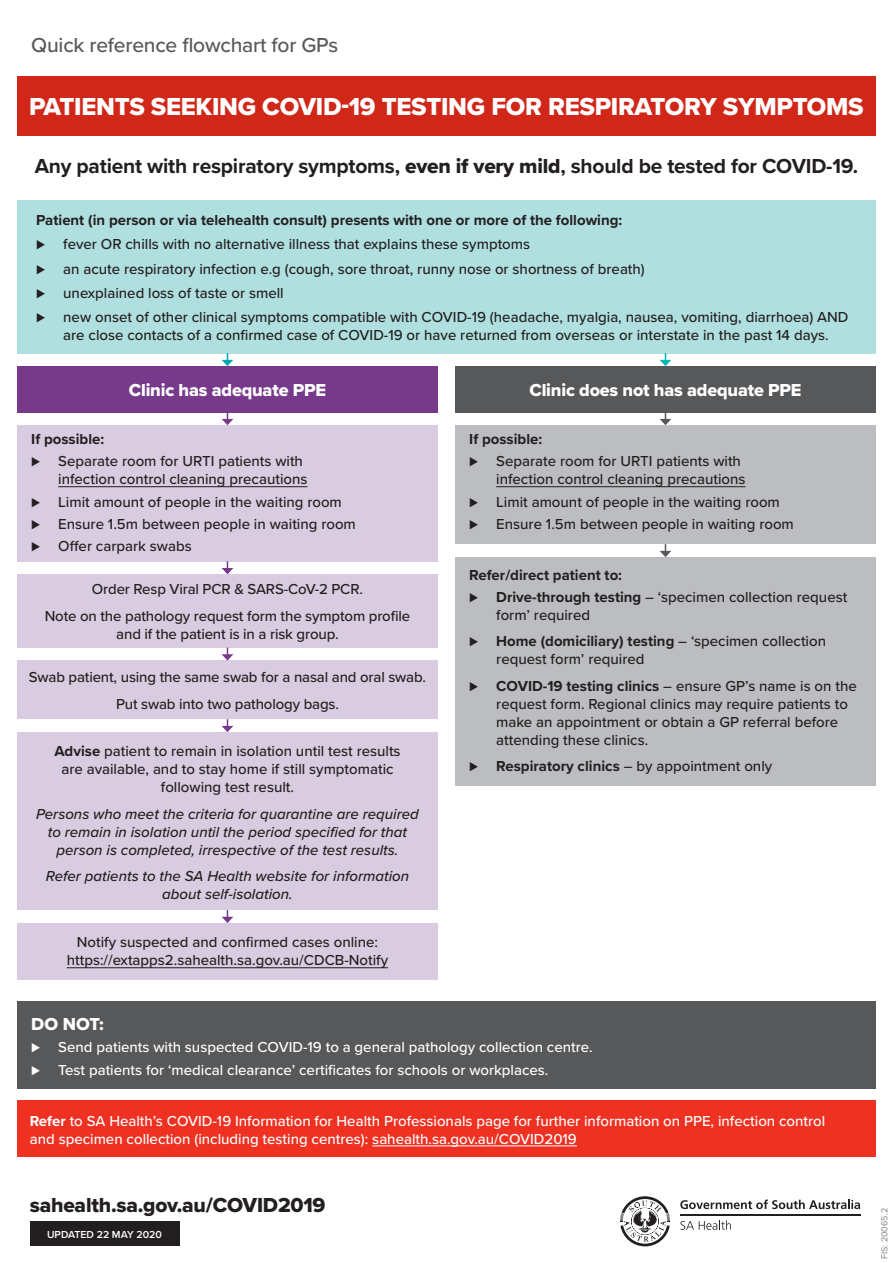
<style>
.page{position:relative;width:893px;height:1263px;background:#fff}
.page>*{position:absolute;margin:0;border:0;box-sizing:border-box;transform-origin:0 0}
.t1{font:25.5px "Proxima Nova Extrabld";letter-spacing:-.01em;color:#fff}
.t2{font:700 21px "Proxima Nova";letter-spacing:-.01em;color:#231f20}
.t3{font:500 21px "Proxima Nova";letter-spacing:-.01em;color:#57585a}
.t4{font:21px "Proxima Nova Extrabld";letter-spacing:-.01em;color:#231f20}
.t5{font:18px "Proxima Nova Extrabld";letter-spacing:-.01em;color:#fff}
.t6{font:500 15px/18px "Proxima Nova";color:#231f20;text-align:center}
.t7{font:500 15px/18px "Proxima Nova";color:#fff}
.t8{font:italic 500 15px/18px "Proxima Nova";color:#231f20;text-align:center}
.t9{font:700 15px "Proxima Nova";color:#231f20}
.t10{font:600 10.5px "Proxima Nova";color:#fff}
.t11{font:9px "Proxima Nova";color:#808285}
.s1{font-family:"Proxima Nova Extrabld";font-weight:400}
.s2{font-weight:700}
</style>
<div class="page">
<div style="left:17px;top:1101px;width:859px;height:56px;background:#ef3122"></div>
<div style="left:17px;top:1001px;width:859px;height:88px;background:#57585a"></div>
<div style="left:17px;top:366px;width:421px;height:46px;background:#773a8b"></div>
<div style="left:17px;top:76px;width:859px;height:60px;background:#d02719"></div>
<div style="left:455px;top:366px;width:421px;height:46px;background:#57585a"></div>
<div style="left:17px;top:200px;width:859px;height:153px;background:#b0dfe0"></div>
<hr style="left:680px;top:1214px;width:180px;height:2px;background:#231f20">
<svg style="left:680px;top:1199px;width:180px;height:10px"></svg>
<svg style="left:680px;top:1220px;width:51px;height:10px"></svg>
<svg style="left:620px;top:1196px;width:50px;height:50px"></svg>
<div style="left:30px;top:1221px;width:149px;height:25px;background:#231f20"></div>
<div style="left:17px;top:425px;width:421px;height:136px;background:#d9cce0"></div>
<div style="left:17px;top:574px;width:421px;height:73px;background:#d9cce0"></div>
<div style="left:17px;top:732px;width:421px;height:178px;background:#d9cce0"></div>
<div style="left:17px;top:661px;width:421px;height:58px;background:#d9cce0"></div>
<svg style="left:222px;top:412px;width:11px;height:13px"></svg>
<svg style="left:222px;top:561px;width:11px;height:13px"></svg>
<svg style="left:222px;top:719px;width:11px;height:13px"></svg>
<svg style="left:222px;top:647px;width:11px;height:14px"></svg>
<div style="left:17px;top:923px;width:421px;height:56px;background:#d9cce0"></div>
<svg style="left:222px;top:910px;width:11px;height:13px"></svg>
<div style="left:455px;top:425px;width:421px;height:119px;background:#bcbdc0"></div>
<svg style="left:660px;top:412px;width:11px;height:13px"></svg>
<div style="left:455px;top:557px;width:421px;height:228px;background:#bcbdc0"></div>
<svg style="left:660px;top:544px;width:11px;height:13px"></svg>
<svg style="left:222px;top:353px;width:11px;height:13px"></svg>
<svg style="left:660px;top:353px;width:11px;height:13px"></svg>
<hr style="left:372px;top:1145px;width:205px;height:1px;background:#fff">
<hr style="left:58px;top:486px;width:249px;height:1px;background:#231f20">
<hr style="left:67px;top:967px;width:321px;height:1px;background:#231f20">
<hr style="left:496px;top:486px;width:249px;height:1px;background:#231f20">
<p class="t3" style="left:31px;top:29px;width:309px">Quick reference flowchart for GPs</p>
<p class="t1" style="left:29px;top:88px;width:836px">PATIENTS SEEKING COVID-19 TESTING FOR RESPIRATORY SYMPTOMS</p>
<p class="t2" style="left:35px;top:151px;width:825px">Any patient with respiratory symptoms, <span class="s1">even if very mild</span>, should be tested for COVID-19.</p>
<p class="t9" style="left:36px;top:209px;width:587px">Patient (in person or via telehealth consult) presents with one or more of the following:</p>
<p class="t6" style="left:36px;top:235px;width:495px">⊲ fever OR chills with no alternative illness that explains these symptoms</p>
<p class="t6" style="left:36px;top:259px;width:610px">⊲ an acute respiratory infection e.g (cough, sore throat, runny nose or shortness of breath)</p>
<p class="t6" style="left:36px;top:283px;width:249px">⊲ unexplained loss of taste or smell</p>
<p class="t6" style="left:36px;top:308px;width:814px">⊲ new onset of other clinical symptoms compatible with COVID-19 (headache, myalgia, nausea, vomiting, diarrhoea) AND are close contacts of a confirmed case of COVID-19 or have returned from overseas or interstate in the past 14 days.</p>
<p class="t5" style="left:129px;top:377px;width:199px">Clinic has adequate PPE</p>
<p class="t9" style="left:31px;top:428px;width:74px">If possible:</p>
<p class="t6" style="left:31px;top:452px;width:278px;text-align:right">⊲ Separate room for URTI patients with infection control cleaning precautions</p>
<p class="t6" style="left:31px;top:492px;width:312px">⊲ Limit amount of people in the waiting room</p>
<p class="t6" style="left:31px;top:514px;width:326px">⊲ Ensure 1.5m between people in waiting room</p>
<p class="t6" style="left:31px;top:537px;width:162px">⊲ Offer carpark swabs</p>
<p class="t6" style="left:92px;top:580px;width:273px">Order Resp Viral PCR &amp; SARS-CoV-2 PCR.</p>
<p class="t6" style="left:45px;top:606px;width:367px">Note on the pathology request form the symptom profile and if the patient is in a risk group.</p>
<p class="t6" style="left:29px;top:667px;width:399px">Swab patient, using the same swab for a nasal and oral swab.</p>
<p class="t6" style="left:116px;top:694px;width:224px">Put swab into two pathology bags.</p>
<p class="t6" style="left:54px;top:742px;width:348px"><span class="s2">Advise</span> patient to remain in isolation until test results are available, and to stay home if still symptomatic following test result.</p>
<p class="t8" style="left:36px;top:804px;width:384px">Persons who meet the criteria for quarantine are required to remain in isolation until the period specified for that person is completed, irrespective of the test results.</p>
<p class="t8" style="left:46px;top:867px;width:365px">Refer patients to the SA Health website for information about self-isolation.</p>
<p class="t6" style="left:67px;top:933px;width:323px">Notify suspected and confirmed cases online: https://extapps2.sahealth.sa.gov.au/CDCB-Notify</p>
<p class="t5" style="left:529px;top:377px;width:274px">Clinic does not has adequate PPE</p>
<p class="t9" style="left:469px;top:428px;width:74px">If possible:</p>
<p class="t6" style="left:469px;top:452px;width:278px;text-align:right">⊲ Separate room for URTI patients with infection control cleaning precautions</p>
<p class="t6" style="left:469px;top:492px;width:312px">⊲ Limit amount of people in the waiting room</p>
<p class="t6" style="left:469px;top:514px;width:326px">⊲ Ensure 1.5m between people in waiting room</p>
<p class="t9" style="left:469px;top:563px;width:154px">Refer/direct patient to:</p>
<p class="t6" style="left:496px;top:587px;width:353px;text-align:left;text-indent:-27px">⊲ <span class="s2">Drive-through testing</span> – ‘specimen collection request form’ required</p>
<p class="t6" style="left:496px;top:632px;width:331px;text-align:left;text-indent:-27px">⊲ <span class="s2">Home (domiciliary) testing</span> – ‘specimen collection request form’ required</p>
<p class="t6" style="left:496px;top:676px;width:362px;text-align:left;text-indent:-27px">⊲ <span class="s2">COVID-19 testing clinics</span> – ensure GP’s name is on the request form. Regional clinics may require patients to make an appointment or obtain a GP referral before attending these clinics.</p>
<p class="t6" style="left:469px;top:757px;width:304px">⊲ <span class="s2">Respiratory clinics</span> – by appointment only</p>
<p class="t5" style="left:31px;top:1010px;width:74px">DO NOT:</p>
<p class="t7" style="left:31px;top:1038px;width:563px">⊲ Send patients with suspected COVID-19 to a general pathology collection centre.</p>
<p class="t7" style="left:31px;top:1060px;width:519px">⊲ Test patients for ‘medical clearance’ certificates for schools or workplaces.</p>
<p class="t7" style="left:30px;top:1111px;width:797px"><span class="s2">Refer</span> to SA Health’s COVID-19 Information for Health Professionals page for further information on PPE, infection control and specimen collection (including testing centres): sahealth.sa.gov.au/COVID2019</p>
<p class="t4" style="left:30px;top:1189px;width:297px">sahealth.sa.gov.au/COVID2019</p>
<p class="t10" style="left:47px;top:1226px;width:116px">UPDATED 22 MAY 2020</p>
<p class="t11" style="left:878px;top:1259px;width:53px;rotate:-90deg">FIS: 20065.2</p>
</div>
